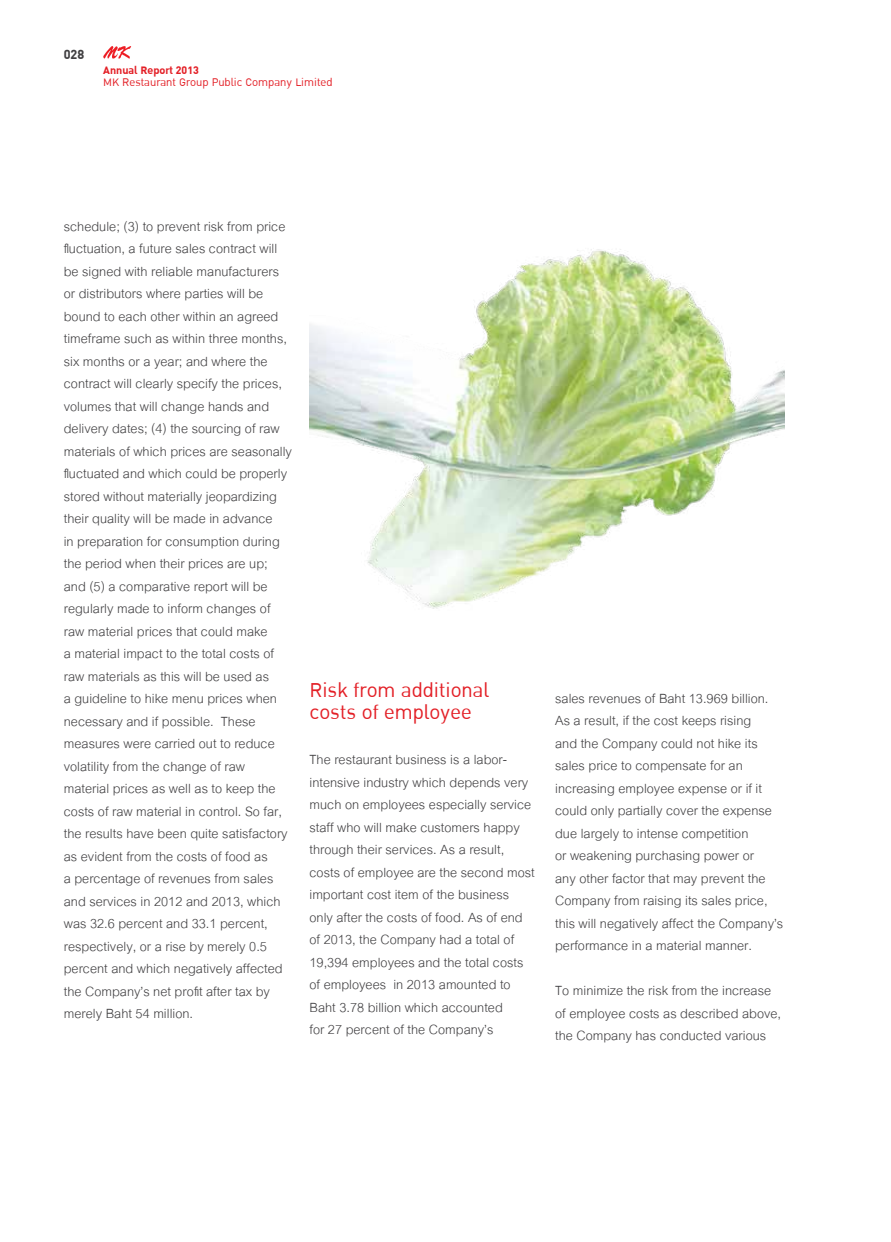
<style>
.page{position:relative;width:891px;height:1242px;background:#fff}
.page>*{position:absolute;margin:0;border:0;box-sizing:border-box;transform-origin:0 0}
.t1{font:27px/22.5px "DB Ozone X";color:#e31f26}
.t2{font:19.5px/22.5px "UPC Cordia";color:#414042}
.t3{font:700 18px "DB Ozone X";color:#414042}
.t4{font:15px "DB Ozone X";color:#e31f26}
.t5{font:700 15px "DB Ozone X";color:#e31f26}
</style>
<div class="page">
<img style="left:309px;top:249px;width:476px;height:360px">
<svg style="left:103px;top:46px;width:28px;height:13px"></svg>
<p class="t3" style="left:64px;top:44px;width:22px">028</p>
<p class="t5" style="left:103px;top:61px;width:97px">Annual Report 2013</p>
<p class="t4" style="left:103px;top:74px;width:231px">MK Restaurant Group Public Company Limited</p>
<p class="t2" style="left:64px;top:214px;width:230px">schedule; (3) to prevent risk from price fluctuation, a future sales contract will be signed with reliable manufacturers or distributors where parties will be bound to each other within an agreed timeframe such as within three months, six months or a year; and where the contract will clearly specify the prices, volumes that will change hands and delivery dates; (4) the sourcing of raw materials of which prices are seasonally fluctuated and which could be properly stored without materially jeopardizing their quality will be made in advance<br>in preparation for consumption during the period when their prices are up; and (5) a comparative report will be regularly made to inform changes of raw material prices that could make<br>a material impact to the total costs of raw materials as this will be used as<br>a guideline to hike menu prices when necessary and if possible. These measures were carried out to reduce volatility from the change of raw material prices as well as to keep the costs of raw material in control. So far, the results have been quite satisfactory as evident from the costs of food as<br>a percentage of revenues from sales and services in 2012 and 2013, which was 32.6 percent and 33.1 percent, respectively, or a rise by merely 0.5 percent and which negatively affected the Company’s net profit after tax by merely Baht 54 million.</p>
<h1 class="t1" style="left:309px;top:679px;width:181px">Risk from additional costs of employee</h1>
<p class="t2" style="left:309px;top:748px;width:227px">The restaurant business is a labor&shy;intensive industry which depends very much on employees especially service staff who will make customers happy through their services. As a result, costs of employee are the second most important cost item of the business only after the costs of food. As of end of 2013, the Company had a total of 19,394 employees and the total costs of employees in 2013 amounted to Baht 3.78 billion which accounted<br>for 27 percent of the Company’s</p>
<p class="t2" style="left:555px;top:686px;width:230px">sales revenues of Baht 13.969 billion.<br>As a result, if the cost keeps rising<br>and the Company could not hike its sales price to compensate for an increasing employee expense or if it could only partially cover the expense due largely to intense competition<br>or weakening purchasing power or<br>any other factor that may prevent the Company from raising its sales price, this will negatively affect the Company’s performance in a material manner.</p>
<p class="t2" style="left:555px;top:979px;width:228px">To minimize the risk from the increase of employee costs as described above, the Company has conducted various</p>
</div>
